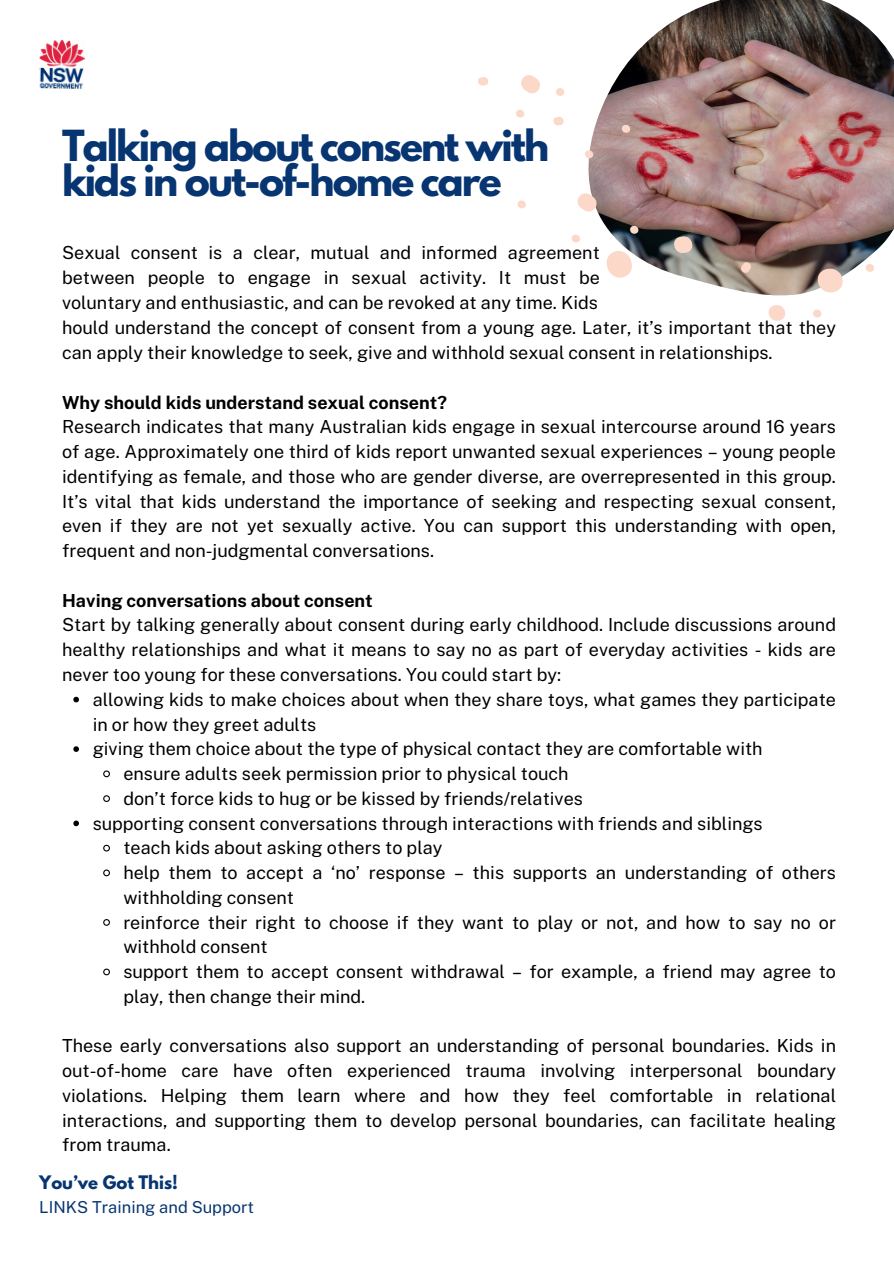
<style>
.page{position:relative;width:894px;height:1264px;background:#fff}
.page>*{position:absolute;margin:0;border:0;box-sizing:border-box;transform-origin:0 0}
.t1{font:700 37.95px/35.5px "League Spartan";letter-spacing:-.05em;color:#073571}
.t2{font:18px/24.8px "Public Sans";color:#000}
.t3{font:700 18px "Public Sans";color:#000}
.t4{font:16.5px "Public Sans";color:#073571}
.t5{font:700 16.5px "League Spartan";color:#073571}
</style>
<div class="page">
<img style="left:636px;top:0;width:254px;height:53px">
<img style="left:478px;top:53px;width:415px;height:268px">
<img style="left:39px;top:40px;width:46px;height:49px">
<svg style="left:73px;top:696px;width:6px;height:6px"></svg>
<svg style="left:73px;top:746px;width:6px;height:6px"></svg>
<svg style="left:103px;top:770px;width:7px;height:8px"></svg>
<svg style="left:103px;top:795px;width:7px;height:7px"></svg>
<svg style="left:73px;top:820px;width:6px;height:6px"></svg>
<svg style="left:103px;top:844px;width:7px;height:8px"></svg>
<svg style="left:103px;top:869px;width:7px;height:8px"></svg>
<svg style="left:103px;top:919px;width:7px;height:7px"></svg>
<svg style="left:103px;top:968px;width:7px;height:8px"></svg>
<p class="t1" style="left:62px;top:132px;width:488px">Talking about consent with kids in out-of-home care</p>
<p class="t2" style="left:62px;top:240px;width:539px;text-align:justify">Sexual consent is a clear, mutual and informed agreement between people to engage in sexual activity. It must be voluntary and enthusiastic, and can be revoked at any time. Kids</p>
<p class="t2" style="left:62px;top:315px;width:775px">hould understand the concept of consent from a young age. Later, it’s important that they can apply their knowledge to seek, give and withhold sexual consent in relationships.</p>
<p class="t3" style="left:62px;top:391px;width:386px">Why should kids understand sexual consent?</p>
<h1 class="t2" style="left:62px;top:414px;width:775px;text-align:justify">Research indicates that many Australian kids engage in sexual intercourse around 16 years of age. Approximately one third of kids report unwanted sexual experiences – young people identifying as female, and those who are gender diverse, are overrepresented in this group.<br>It’s vital that kids understand the importance of seeking and respecting sexual consent, even if they are not yet sexually active. You can support this understanding with open, frequent and non-judgmental conversations.</h1>
<p class="t3" style="left:62px;top:589px;width:312px">Having conversations about consent</p>
<p class="t2" style="left:62px;top:612px;width:775px;text-align:justify">Start by talking generally about consent during early childhood. Include discussions around healthy relationships and what it means to say no as part of everyday activities - kids are never too young for these conversations. You could start by:</p>
<p class="t2" style="left:93px;top:687px;width:744px">allowing kids to make choices about when they share toys, what games they participate in or how they greet adults</p>
<p class="t2" style="left:93px;top:736px;width:671px">giving them choice about the type of physical contact they are comfortable with</p>
<p class="t2" style="left:123px;top:761px;width:446px">ensure adults seek permission prior to physical touch</p>
<p class="t2" style="left:123px;top:786px;width:461px">don’t force kids to hug or be kissed by friends/relatives</p>
<p class="t2" style="left:93px;top:810px;width:671px">supporting consent conversations through interactions with friends and siblings</p>
<p class="t2" style="left:123px;top:835px;width:320px">teach kids about asking others to play</p>
<p class="t2" style="left:123px;top:860px;width:714px">help them to accept a ‘no’ response – this supports an understanding of others withholding consent</p>
<p class="t2" style="left:123px;top:909px;width:714px">reinforce their right to choose if they want to play or not, and how to say no or withhold consent</p>
<p class="t2" style="left:123px;top:959px;width:714px">support them to accept consent withdrawal – for example, a friend may agree to play, then change their mind.</p>
<p class="t2" style="left:62px;top:1033px;width:775px;text-align:justify">These early conversations also support an understanding of personal boundaries. Kids in out-of-home care have often experienced trauma involving interpersonal boundary violations. Helping them learn where and how they feel comfortable in relational interactions, and supporting them to develop personal boundaries, can facilitate healing from trauma.</p>
<p class="t5" style="left:39px;top:1174px;width:140px">You’ve Got This!</p>
<p class="t4" style="left:39px;top:1197px;width:216px">LINKS Training and Support</p>
</div>
